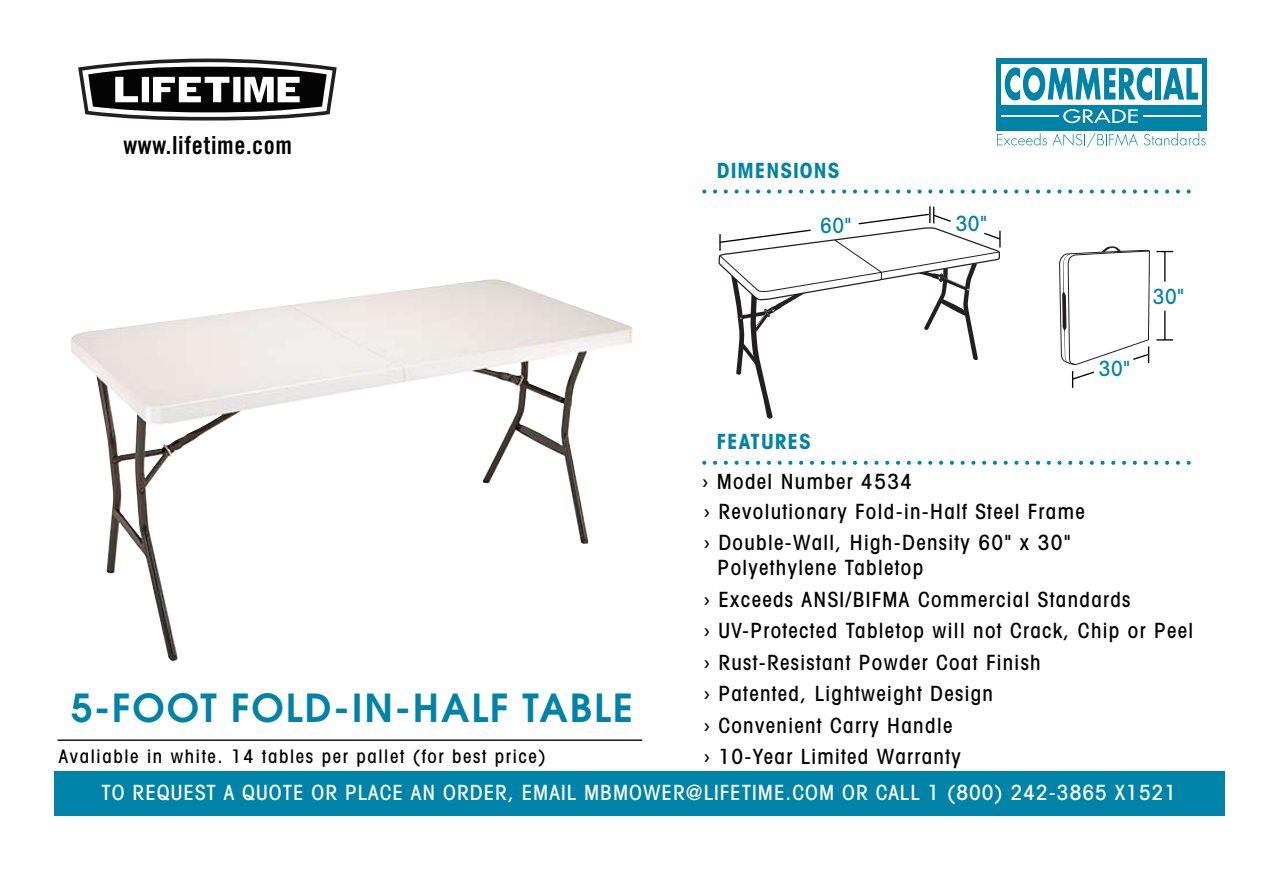
<style>
.page{position:relative;width:1274px;height:875px;background:#fff}
.page>*{position:absolute;margin:0;border:0;box-sizing:border-box;transform-origin:0 0}
.t1{font:600 38.5px "Avant Garde";letter-spacing:.05em;color:#0083a9}
.t2{font:24.85px "Trade Gothic Bold Cond Twenty";letter-spacing:.025em;color:#000}
.t3{font:500 condensed 21px/31.5px "Avant Garde";letter-spacing:.065em;color:#000002}
.t4{font:500 condensed 21px "Avant Garde";letter-spacing:.05em;color:#fff}
.t5{font:700 condensed 21px "Avant Garde";letter-spacing:.05em;color:#0083a9}
.t6{font:500 condensed 21px "Avant Garde";letter-spacing:.025em;color:#0083a9}
.t7{font:500 condensed 18.72px "Avant Garde";letter-spacing:.09em;color:#000002}
</style>
<div class="page">
<hr style="left:58px;top:739px;width:584px;height:2px;background:#000002">
<img style="left:71px;top:279px;width:562px;height:382px">
<svg style="left:702px;top:461px;width:4px;height:4px"></svg>
<svg style="left:713px;top:461px;width:4px;height:4px"></svg>
<svg style="left:724px;top:461px;width:4px;height:4px"></svg>
<svg style="left:735px;top:461px;width:4px;height:4px"></svg>
<svg style="left:745px;top:461px;width:4px;height:4px"></svg>
<svg style="left:756px;top:461px;width:4px;height:4px"></svg>
<svg style="left:767px;top:461px;width:4px;height:4px"></svg>
<svg style="left:778px;top:461px;width:4px;height:4px"></svg>
<svg style="left:788px;top:461px;width:4px;height:4px"></svg>
<svg style="left:799px;top:461px;width:4px;height:4px"></svg>
<svg style="left:810px;top:461px;width:4px;height:4px"></svg>
<svg style="left:821px;top:461px;width:4px;height:4px"></svg>
<svg style="left:831px;top:461px;width:5px;height:4px"></svg>
<svg style="left:842px;top:461px;width:4px;height:4px"></svg>
<svg style="left:853px;top:461px;width:4px;height:4px"></svg>
<svg style="left:864px;top:461px;width:4px;height:4px"></svg>
<svg style="left:875px;top:461px;width:4px;height:4px"></svg>
<svg style="left:885px;top:461px;width:4px;height:4px"></svg>
<svg style="left:896px;top:461px;width:4px;height:4px"></svg>
<svg style="left:907px;top:461px;width:4px;height:4px"></svg>
<svg style="left:918px;top:461px;width:4px;height:4px"></svg>
<svg style="left:928px;top:461px;width:4px;height:4px"></svg>
<svg style="left:939px;top:461px;width:4px;height:4px"></svg>
<svg style="left:950px;top:461px;width:4px;height:4px"></svg>
<svg style="left:961px;top:461px;width:4px;height:4px"></svg>
<svg style="left:971px;top:461px;width:4px;height:4px"></svg>
<svg style="left:982px;top:461px;width:4px;height:4px"></svg>
<svg style="left:993px;top:461px;width:4px;height:4px"></svg>
<svg style="left:1004px;top:461px;width:4px;height:4px"></svg>
<svg style="left:1014px;top:461px;width:4px;height:4px"></svg>
<svg style="left:1025px;top:461px;width:4px;height:4px"></svg>
<svg style="left:1036px;top:461px;width:4px;height:4px"></svg>
<svg style="left:1047px;top:461px;width:4px;height:4px"></svg>
<svg style="left:1057px;top:461px;width:5px;height:4px"></svg>
<svg style="left:1068px;top:461px;width:4px;height:4px"></svg>
<svg style="left:1079px;top:461px;width:4px;height:4px"></svg>
<svg style="left:1090px;top:461px;width:4px;height:4px"></svg>
<svg style="left:1101px;top:461px;width:4px;height:4px"></svg>
<svg style="left:1111px;top:461px;width:4px;height:4px"></svg>
<svg style="left:1122px;top:461px;width:4px;height:4px"></svg>
<svg style="left:1133px;top:461px;width:4px;height:4px"></svg>
<svg style="left:1144px;top:461px;width:4px;height:4px"></svg>
<svg style="left:1154px;top:461px;width:4px;height:4px"></svg>
<svg style="left:1165px;top:461px;width:4px;height:4px"></svg>
<svg style="left:1176px;top:461px;width:4px;height:4px"></svg>
<svg style="left:1187px;top:461px;width:4px;height:4px"></svg>
<svg style="left:702px;top:190px;width:4px;height:4px"></svg>
<svg style="left:713px;top:190px;width:4px;height:4px"></svg>
<svg style="left:724px;top:190px;width:4px;height:4px"></svg>
<svg style="left:735px;top:190px;width:4px;height:4px"></svg>
<svg style="left:745px;top:190px;width:4px;height:4px"></svg>
<svg style="left:756px;top:190px;width:4px;height:4px"></svg>
<svg style="left:767px;top:190px;width:4px;height:4px"></svg>
<svg style="left:778px;top:190px;width:4px;height:4px"></svg>
<svg style="left:788px;top:190px;width:4px;height:4px"></svg>
<svg style="left:799px;top:190px;width:4px;height:4px"></svg>
<svg style="left:810px;top:190px;width:4px;height:4px"></svg>
<svg style="left:821px;top:190px;width:4px;height:4px"></svg>
<svg style="left:831px;top:190px;width:5px;height:4px"></svg>
<svg style="left:842px;top:190px;width:4px;height:4px"></svg>
<svg style="left:853px;top:190px;width:4px;height:4px"></svg>
<svg style="left:864px;top:190px;width:4px;height:4px"></svg>
<svg style="left:875px;top:190px;width:4px;height:4px"></svg>
<svg style="left:885px;top:190px;width:4px;height:4px"></svg>
<svg style="left:896px;top:190px;width:4px;height:4px"></svg>
<svg style="left:907px;top:190px;width:4px;height:4px"></svg>
<svg style="left:918px;top:190px;width:4px;height:4px"></svg>
<svg style="left:928px;top:190px;width:4px;height:4px"></svg>
<svg style="left:939px;top:190px;width:4px;height:4px"></svg>
<svg style="left:950px;top:190px;width:4px;height:4px"></svg>
<svg style="left:961px;top:190px;width:4px;height:4px"></svg>
<svg style="left:971px;top:190px;width:4px;height:4px"></svg>
<svg style="left:982px;top:190px;width:4px;height:4px"></svg>
<svg style="left:993px;top:190px;width:4px;height:4px"></svg>
<svg style="left:1004px;top:190px;width:4px;height:4px"></svg>
<svg style="left:1014px;top:190px;width:4px;height:4px"></svg>
<svg style="left:1025px;top:190px;width:4px;height:4px"></svg>
<svg style="left:1036px;top:190px;width:4px;height:4px"></svg>
<svg style="left:1047px;top:190px;width:4px;height:4px"></svg>
<svg style="left:1057px;top:190px;width:5px;height:4px"></svg>
<svg style="left:1068px;top:190px;width:4px;height:4px"></svg>
<svg style="left:1079px;top:190px;width:4px;height:4px"></svg>
<svg style="left:1090px;top:190px;width:4px;height:4px"></svg>
<svg style="left:1101px;top:190px;width:4px;height:4px"></svg>
<svg style="left:1111px;top:190px;width:4px;height:4px"></svg>
<svg style="left:1122px;top:190px;width:4px;height:4px"></svg>
<svg style="left:1133px;top:190px;width:4px;height:4px"></svg>
<svg style="left:1144px;top:190px;width:4px;height:4px"></svg>
<svg style="left:1154px;top:190px;width:4px;height:4px"></svg>
<svg style="left:1165px;top:190px;width:4px;height:4px"></svg>
<svg style="left:1176px;top:190px;width:4px;height:4px"></svg>
<svg style="left:1187px;top:190px;width:4px;height:4px"></svg>
<svg style="left:718px;top:206px;width:283px;height:213px"></svg>
<svg style="left:1156px;top:251px;width:17px;height:1px"></svg>
<svg style="left:1156px;top:339px;width:17px;height:2px"></svg>
<hr style="left:1164px;top:311px;width:2px;height:29px;background:#000002">
<hr style="left:1164px;top:251px;width:2px;height:31px;background:#000002">
<svg style="left:1059px;top:246px;width:91px;height:142px"></svg>
<div style="left:54px;top:772px;width:1170px;height:44px;background:#0083a9"></div>
<svg style="left:78px;top:59px;width:259px;height:62px"></svg>
<div style="left:996px;top:59px;width:210px;height:72px;background:#0083a9"></div>
<div style="left:1001px;top:64px;width:201px;height:41px;background:#fff"></div>
<svg style="left:1005px;top:67px;width:147px;height:34px"></svg>
<div style="left:1155px;top:68px;width:6px;height:32px;background:#0083a9"></div>
<svg style="left:1163px;top:68px;width:35px;height:32px"></svg>
<svg style="left:1063px;top:109px;width:75px;height:14px"></svg>
<svg style="left:997px;top:133px;width:50px;height:12px"></svg>
<svg style="left:1053px;top:133px;width:85px;height:14px"></svg>
<svg style="left:1144px;top:133px;width:62px;height:12px"></svg>
<hr style="left:1001px;top:116px;width:58px;height:1px;background:#fff">
<hr style="left:1144px;top:115px;width:57px;height:2px;background:#fff">
<p class="t2" style="left:123px;top:130px;width:170px">www.lifetime.com</p>
<h1 class="t1" style="left:71px;top:683px;width:564px">5-FOOT FOLD-IN-HALF TABLE</h1>
<p class="t7" style="left:59px;top:745px;width:489px">Avaliable in white. 14 tables per pallet (for best price)</p>
<p class="t5" style="left:717px;top:157px;width:124px">DIMENSIONS</p>
<p class="t6" style="left:820px;top:213px;width:33px">60"</p>
<p class="t6" style="left:956px;top:211px;width:33px">30"</p>
<p class="t5" style="left:717px;top:428px;width:96px">FEATURES</p>
<p class="t3" style="left:702px;top:465px;width:211px">› Model Number 4534</p>
<p class="t6" style="left:1099px;top:356px;width:33px">30"</p>
<p class="t6" style="left:1153px;top:283px;width:33px">30"</p>
<p class="t3" style="left:704px;top:495px;width:382px">› Revolutionary Fold-in-Half Steel Frame › Double-Wall, High-Density 60" x 30"</p>
<p class="t3" style="left:704px;top:552px;width:491px;text-indent:14px">Polyethylene Tabletop<br>› Exceeds ANSI/BIFMA Commercial Standards<br>› UV-Protected Tabletop will not Crack, Chip or Peel › Rust-Resistant Powder Coat Finish<br>› Patented, Lightweight Design<br>› Convenient Carry Handle<br>› 10-Year Limited Warranty</p>
<p class="t4" style="left:101px;top:780px;width:1076px">TO REQUEST A QUOTE OR PLACE AN ORDER, EMAIL MBMOWER@LIFETIME.COM OR CALL 1 (800) 242-3865 X1521</p>
</div>
